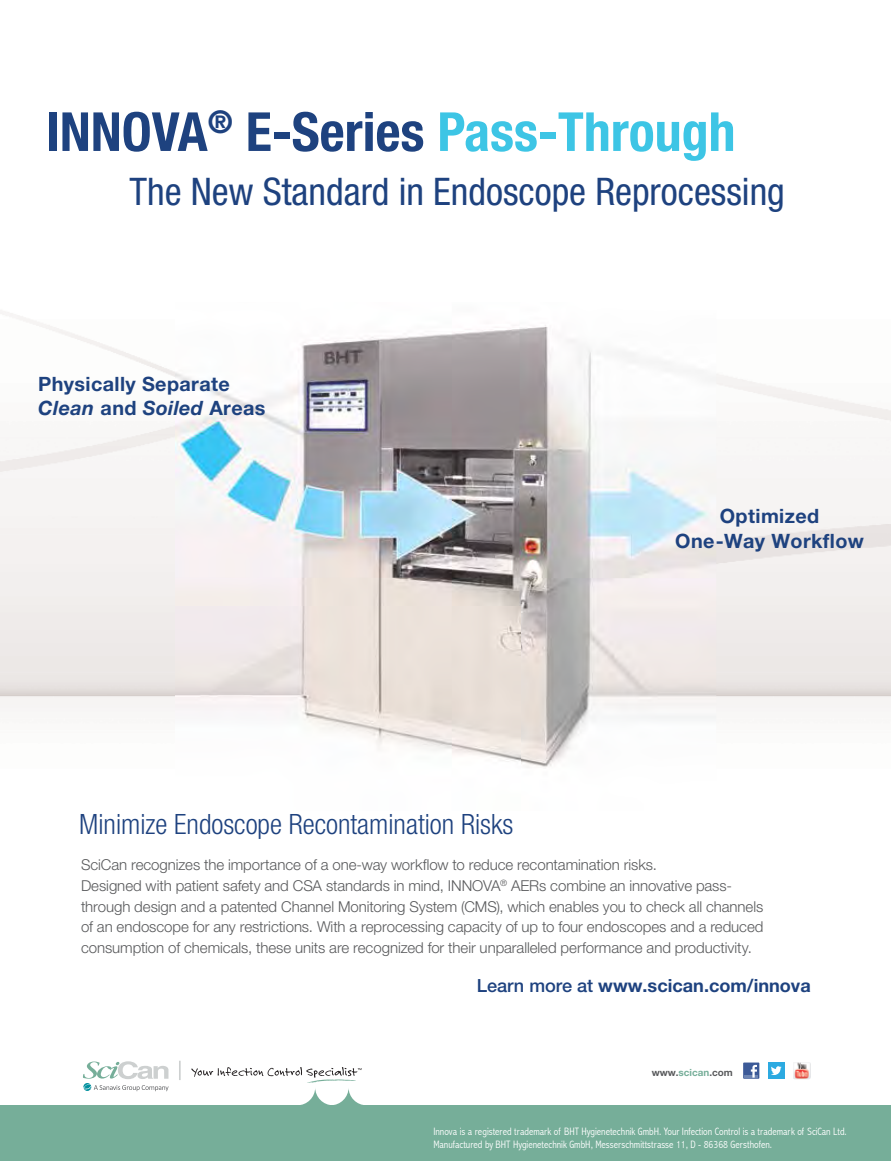
<style>
.page{position:relative;width:891px;height:1161px;background:#fff}
.page>*{position:absolute;margin:0;border:0;box-sizing:border-box;transform-origin:0 0}
.t1{font:700 condensed 54px "Helvetica Neue LT Pro";color:#1e427f}
.t2{font:condensed 38.1px "Helvetica Neue LT Pro";color:#1e427f}
.t3{font:300 condensed 28.05px "Helvetica Neue LT Pro";color:#1e427f}
.t4{font:700 19.8px/24.8px "Helvetica Neue LT Pro";letter-spacing:.02em;color:#1e427f}
.t5{font:700 18.15px "Helvetica Neue LT Pro";color:#1e427f}
.t6{font:300 15px/20.7px "Helvetica Neue LT Pro";letter-spacing:-.005em;color:#58595b}
.t7{font:300 condensed 10.65px/12.9px "Abadi";color:#fff}
.t8{font:700 9.9px "Helvetica Neue LT Pro";color:#58595b}
.s1{color:#3dc5e5}
.s2{font-style:italic}
.s3{font-weight:500}
.s4{color:#76ae99}
</style>
<div class="page">
<img style="left:176px;top:325px;width:540px;height:442px">
<svg style="left:179px;top:1061px;width:2px;height:19px"></svg>
<svg style="left:83px;top:1061px;width:86px;height:30px"></svg>
<svg style="left:191px;top:1067px;width:172px;height:38px"></svg>
<div style="left:0;top:1105px;width:891px;height:56px;background:#76ae99"></div>
<div style="left:743px;top:1063px;width:16px;height:16px;background:#3c5a98"></div>
<hr style="left:744px;top:1075px;width:14px;height:3px;background:#6d85b3">
<svg style="left:751px;top:1065px;width:6px;height:13px"></svg>
<img style="left:793px;top:1062px;width:17px;height:17px">
<div style="left:768px;top:1063px;width:16px;height:16px;background:#2caae1"></div>
<svg style="left:771px;top:1066px;width:11px;height:9px"></svg>
<h1 class="t1" style="left:46px;top:99px;width:691px">INNOVA<sup>®</sup> E-Series <span class="s1">Pass-Through</span></h1>
<h2 class="t2" style="left:130px;top:170px;width:657px">The New Standard in Endoscope Reprocessing</h2>
<h3 class="t4" style="left:38px;top:371px;width:229px">Physically Separate<br><span class="s2">Clean</span> and <span class="s2">Soiled</span> Areas</h3>
<h3 class="t3" style="left:79px;top:808px;width:436px">Minimize Endoscope Recontamination Risks</h3>
<h3 class="t4" style="left:675px;top:503px;width:190px;line-height:25.2px;text-align:center">Optimized<br>One-Way Workflow</h3>
<p class="t6" style="left:81px;top:854px;width:684px">SciCan recognizes the importance of a one-way workflow to reduce recontamination risks.<br>Designed with patient safety and CSA standards in mind, INNOVA<sup>®</sup> AERs combine an innovative pass&shy;through design and a patented Channel Monitoring System (CMS), which enables you to check all channels of an endoscope for any restrictions. With a reprocessing capacity of up to four endoscopes and a reduced consumption of chemicals, these units are recognized for their unparalleled performance and productivity.</p>
<p class="t5" style="left:477px;top:974px;width:336px"><span class="s3">Learn more at</span> www.scican.com/innova</p>
<p class="t8" style="left:652px;top:1066px;width:83px">www.<span class="s4">scican</span>.com</p>
<p class="t7" style="left:433px;top:1125px;width:415px">Innova is a registered trademark of BHT Hygienetechnik GmbH. Your Infection Control is a trademark of SciCan Ltd.<br>Manufactured by BHT Hygienetechnik GmbH, Messerschmittstrasse 11, D - 86368 Gersthofen.</p>
</div>
